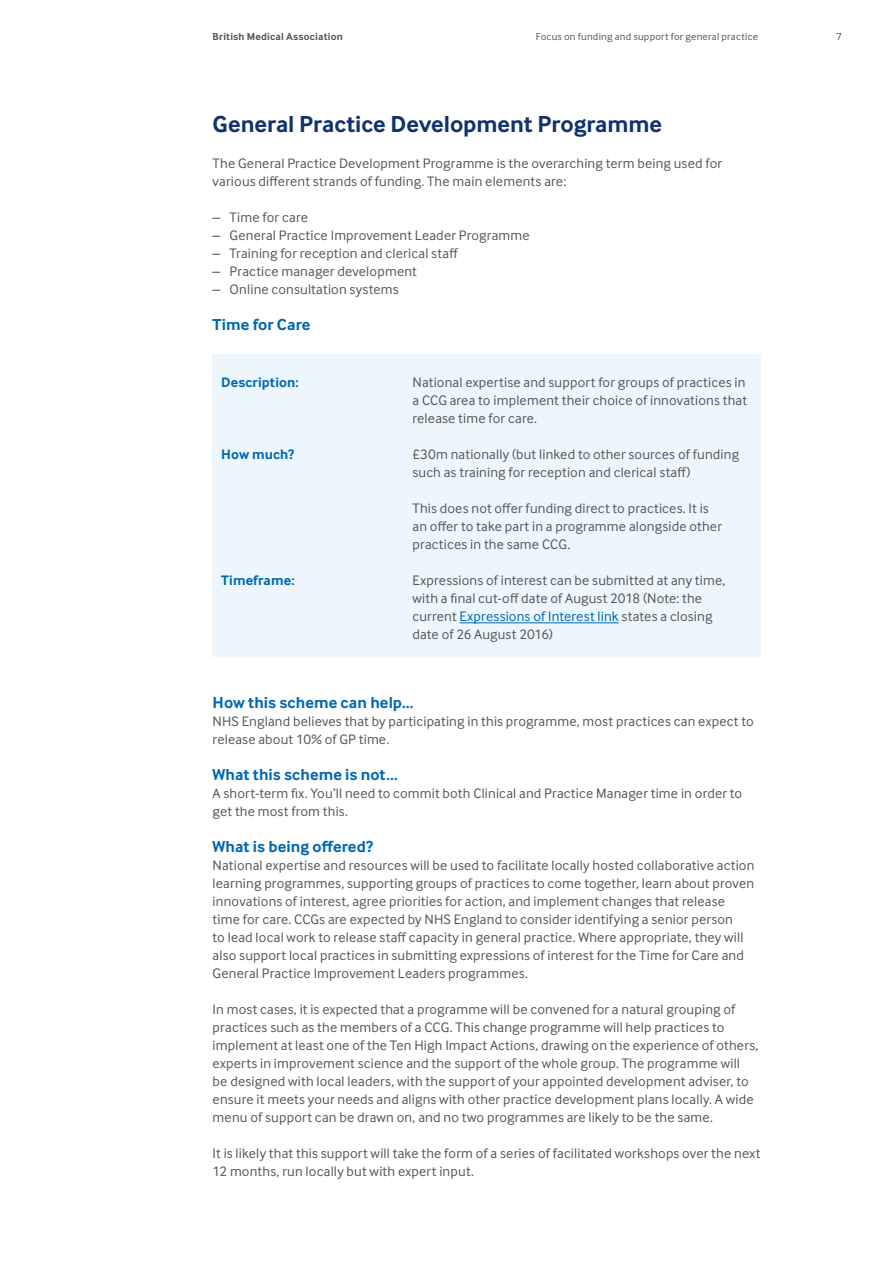
<style>
.page{position:relative;width:893px;height:1263px;background:#fff}
.page>*{position:absolute;margin:0;border:0;box-sizing:border-box;transform-origin:0 0}
.t1{font:700 24px "Inter Face";color:#12326e}
.t2{font:700 16.5px "Inter Face";letter-spacing:.005em;color:#0067b1}
.t3{font:14.25px/18px "Inter Face";letter-spacing:.01em;color:#575756}
.t4{font:700 14.25px "Inter Face";letter-spacing:.01em;color:#0067b1}
.t5{font:10.5px "Inter Face";letter-spacing:.025em;color:#575756}
.t6{font:700 10.5px "Inter Face";letter-spacing:.02em;color:#575756}
.s1{color:#0067b1}
</style>
<div class="page">
<div style="left:213px;top:354px;width:548px;height:302px;background:#eef6fd"></div>
<hr style="left:460px;top:622px;width:159px;height:1px;background:#0067b1">
<p class="t6" style="left:213px;top:30px;width:132px">British Medical Association</p>
<p class="t5" style="left:536px;top:31px;width:224px">Focus on funding and support for general practice</p>
<p class="t5" style="left:836px;top:31px;width:7px">7</p>
<h1 class="t1" style="left:213px;top:110px;width:451px">General Practice Development Programme</h1>
<p class="t3" style="left:213px;top:154px;width:511px">The General Practice Development Programme is the overarching term being used for various different strands of funding. The main elements are:</p>
<p class="t3" style="left:213px;top:208px;width:97px">– Time for care</p>
<p class="t3" style="left:213px;top:226px;width:319px">– General Practice Improvement Leader Programme</p>
<p class="t3" style="left:213px;top:244px;width:247px">– Training for reception and clerical staff</p>
<p class="t3" style="left:213px;top:262px;width:206px">– Practice manager development</p>
<p class="t3" style="left:213px;top:280px;width:188px">– Online consultation systems</p>
<p class="t2" style="left:213px;top:315px;width:99px">Time for Care</p>
<p class="t4" style="left:221px;top:374px;width:79px">Description:</p>
<p class="t3" style="left:412px;top:373px;width:336px;text-align:justify">National expertise and support for groups of practices in a CCG area to implement their choice of innovations that release time for care.</p>
<p class="t4" style="left:221px;top:446px;width:75px">How much?</p>
<p class="t3" style="left:412px;top:445px;width:328px">£30m nationally (but linked to other sources of funding such as training for reception and clerical staff)</p>
<p class="t3" style="left:412px;top:499px;width:311px">This does not offer funding direct to practices. It is an offer to take part in a programme alongside other practices in the same CCG.</p>
<p class="t4" style="left:221px;top:572px;width:75px">Timeframe:</p>
<p class="t3" style="left:412px;top:571px;width:314px">Expressions of interest can be submitted at any time, with a final cut-off date of August 2018 (Note: the current <span class="s1">Expressions of Interest link</span> states a closing date of 26 August 2016)</p>
<p class="t2" style="left:213px;top:693px;width:202px">How this scheme can help…</p>
<p class="t3" style="left:213px;top:712px;width:543px">NHS England believes that by participating in this programme, most practices can expect to release about 10% of GP time.</p>
<p class="t2" style="left:213px;top:765px;width:187px">What this scheme is not…</p>
<p class="t3" style="left:213px;top:784px;width:531px">A short-term fix. You’ll need to commit both Clinical and Practice Manager time in order to get the most from this.</p>
<p class="t2" style="left:213px;top:837px;width:162px">What is being offered?</p>
<p class="t3" style="left:213px;top:856px;width:543px">National expertise and resources will be used to facilitate locally hosted collaborative action learning programmes, supporting groups of practices to come together, learn about proven innovations of interest, agree priorities for action, and implement changes that release time for care. CCGs are expected by NHS England to consider identifying a senior person<br>to lead local work to release staff capacity in general practice. Where appropriate, they will also support local practices in submitting expressions of interest for the Time for Care and General Practice Improvement Leaders programmes.</p>
<p class="t3" style="left:213px;top:1000px;width:547px">In most cases, it is expected that a programme will be convened for a natural grouping of practices such as the members of a CCG. This change programme will help practices to implement at least one of the Ten High Impact Actions, drawing on the experience of others, experts in improvement science and the support of the whole group. The programme will<br>be designed with local leaders, with the support of your appointed development adviser, to ensure it meets your needs and aligns with other practice development plans locally. A wide menu of support can be drawn on, and no two programmes are likely to be the same.</p>
<p class="t3" style="left:213px;top:1144px;width:549px">It is likely that this support will take the form of a series of facilitated workshops over the next<br>12 months, run locally but with expert input.</p>
</div>
